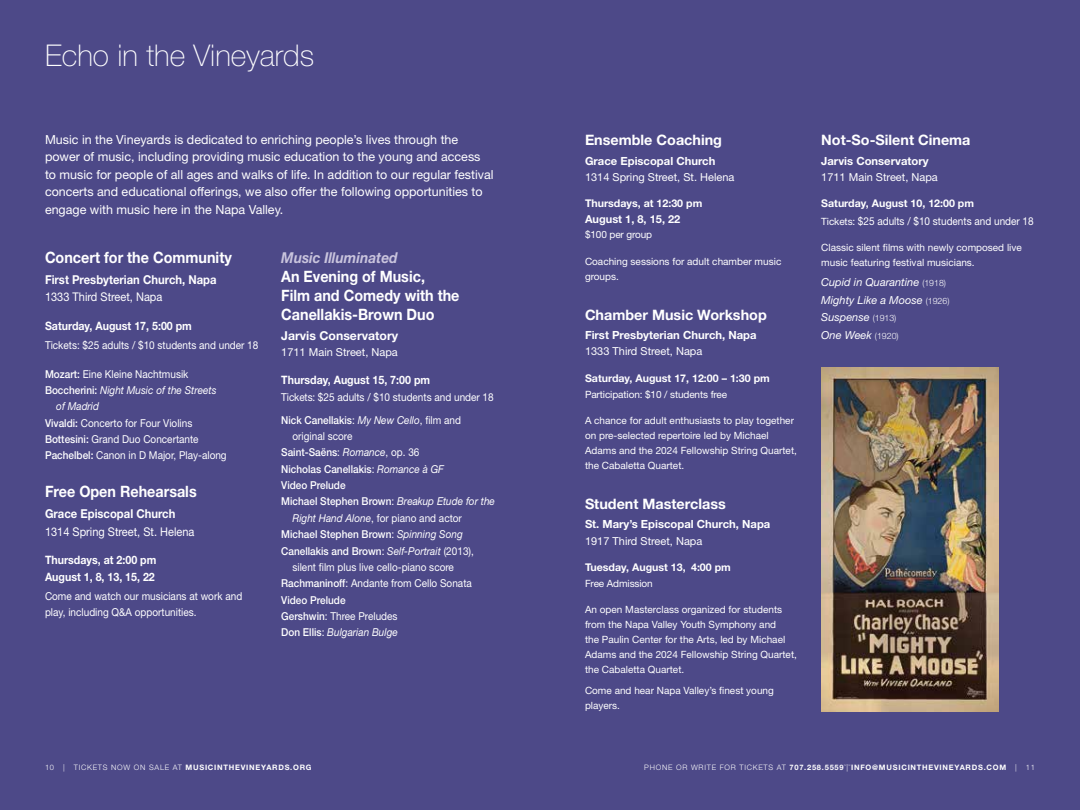
<style>
.page{position:relative;width:1080px;height:810px;background:#fff}
.page>*{position:absolute;margin:0;border:0;box-sizing:border-box;transform-origin:0 0}
.t1{font:100 30px "Helvetica Neue LT Std";color:#fff}
.t2{font:700 15.62px/19.1px "Helvetica Neue LT Std";color:#fff;scale:.92 1}
.t3{font:italic 700 15px "Helvetica Neue LT Std";color:#c9c4dd;scale:.92 1}
.t4{font:700 14.38px "Helvetica Neue LT Std";color:#fff}
.t5{font:12.5px/17.5px "Helvetica Neue LT Std";color:#fff}
.t6{font:700 12.25px "Helvetica Neue LT Std";color:#fff;scale:.92 1}
.t7{font:700 12.25px "Helvetica Neue LT Std";color:#fff}
.t8{font:12px "Helvetica Neue LT Std";color:#fff;scale:.92 1}
.t9{font:700 11.62px/16.4px "Helvetica Neue LT Std";color:#fff;scale:.92 1}
.t10{font:700 11.25px "Helvetica Neue LT Std";color:#fff}
.t11{font:11px "Helvetica Neue LT Std";color:#fff}
.t12{font:italic 11px/17.5px "Helvetica Neue LT Std";color:#fff}
.t13{font:700 11px "Helvetica Neue LT Std";color:#fff}
.t14{font:10.88px/16.4px "Helvetica Neue LT Std";color:#fff;scale:.92 1}
.t15{font:500 10.88px "Helvetica Neue LT Std";color:#fff;scale:.92 1}
.t16{font:italic 10.88px "Helvetica Neue LT Std";color:#fff;scale:.92 1}
.t17{font:700 10.62px "Helvetica Neue LT Std";color:#fff}
.t18{font:10px/15px "Helvetica Neue LT Std";color:#fff}
.t19{font:700 7.5px "Helvetica Neue LT Std";letter-spacing:.1em;color:#fff}
.s1{font-weight:500}
.s2{font-weight:500;font-style:normal}
.s3{font-style:italic}
.s4{font-weight:400}
.s5{font-weight:400;font-style:italic}
.s6{font-style:normal}
.s7{font-weight:300}
.s8{font-size:10px}
.s9{font-weight:300;font-style:normal;font-size:8.75px}
</style>
<div class="page">
<div style="left:0;top:0;width:540px;height:810px;background:#4d4988"></div>
<div style="left:540px;top:0;width:540px;height:810px;background:#4d4988"></div>
<img style="left:821px;top:368px;width:177px;height:344px">
<h1 class="t1" style="left:45px;top:39px;width:271px">Echo in the Vineyards</h1>
<p class="t5" style="left:45px;top:130px;width:450px">Music in the Vineyards is dedicated to enriching people’s lives through the power of music, including providing music education to the young and access to music for people of all ages and walks of life. In addition to our regular festival concerts and educational offerings, we also offer the following opportunities to engage with music here in the Napa Valley.</p>
<p class="t2" style="left:45px;top:247px;width:205px">Concert for the Community</p>
<p class="t6" style="left:45px;top:272px;width:188px">First Presbyterian Church, Napa</p>
<p class="t8" style="left:45px;top:290px;width:129px">1333 Third Street, Napa</p>
<p class="t9" style="left:45px;top:317px;width:161px">Saturday, August 17, 5:00 pm</p>
<p class="t14" style="left:45px;top:337px;width:233px">Tickets: $25 adults / $10 students and under 18</p>
<p class="t14" style="left:45px;top:365px;width:157px"><span class="s1">Mozart:</span> Eine Kleine Nachtmusik</p>
<p class="t16" style="left:45px;top:383px;width:188px"><span class="s2">Boccherini:</span> Night Music of the Streets</p>
<p class="t16" style="left:56px;top:400px;width:48px">of Madrid</p>
<p class="t14" style="left:45px;top:414px;width:162px"><span class="s1">Vivaldi:</span> Concerto for Four Violins</p>
<p class="t14" style="left:45px;top:431px;width:169px"><span class="s1">Bottesini:</span> Grand Duo Concertante</p>
<p class="t14" style="left:45px;top:447px;width:199px"><span class="s1">Pachelbel:</span> Canon in D Major, Play-along</p>
<p class="t2" style="left:45px;top:481px;width:166px">Free Open Rehearsals</p>
<p class="t6" style="left:45px;top:506px;width:143px">Grace Episcopal Church</p>
<p class="t8" style="left:45px;top:524px;width:164px">1314 Spring Street, St. Helena</p>
<p class="t9" style="left:45px;top:552px;width:123px">Thursdays, at 2:00 pm<br>August 1, 8, 13, 15, 22</p>
<p class="t14" style="left:45px;top:587px;width:216px">Come and watch our musicians at work and play, including Q&amp;A opportunities.</p>
<p class="t3" style="left:281px;top:248px;width:128px">Music Illuminated</p>
<p class="t2" style="left:281px;top:266px;width:195px">An Evening of Music,<br>Film and Comedy with the<br>Canellakis-Brown Duo</p>
<p class="t7" style="left:281px;top:328px;width:118px">Jarvis Conservatory</p>
<p class="t11" style="left:281px;top:345px;width:118px">1711 Main Street, Napa</p>
<p class="t9" style="left:281px;top:371px;width:163px">Thursday, August 15, 7:00 pm</p>
<p class="t14" style="left:281px;top:386px;width:233px;line-height:22.5px">Tickets: $25 adults / $10 students and under 18<br><span class="s1">Nick Canellakis</span>: <span class="s3">My New Cello</span>, film and</p>
<p class="t14" style="left:292px;top:428px;width:67px">original score</p>
<p class="t15" style="left:281px;top:446px;width:152px">Saint-Saëns<span class="s4">:</span> <span class="s5">Romance</span><span class="s4">, op. 36</span></p>
<p class="t15" style="left:281px;top:462px;width:178px">Nicholas Canellakis<span class="s4">:</span> <span class="s5">Romance à GF</span></p>
<p class="t15" style="left:281px;top:479px;width:72px">Video Prelude</p>
<p class="t15" style="left:281px;top:495px;width:234px">Michael Stephen Brown<span class="s4">:</span> <span class="s5">Breakup Etude for the</span></p>
<p class="t14" style="left:292px;top:510px;width:186px"><span class="s3">Right Hand Alone</span>, for piano and actor</p>
<p class="t15" style="left:281px;top:528px;width:199px">Michael Stephen Brown<span class="s4">:</span> <span class="s5">Spinning Song</span></p>
<p class="t15" style="left:281px;top:544px;width:211px">Canellakis and Brown<span class="s4">:</span> <span class="s5">Self-Portrait</span> <span class="s4">(2013),</span></p>
<p class="t14" style="left:292px;top:559px;width:177px">silent film plus live cello-piano score</p>
<p class="t14" style="left:281px;top:575px;width:209px"><span class="s1">Rachmaninoff</span>: Andante from Cello Sonata</p>
<p class="t15" style="left:281px;top:593px;width:72px">Video Prelude</p>
<p class="t14" style="left:281px;top:608px;width:128px"><span class="s1">Gershwin</span>: Three Preludes</p>
<p class="t16" style="left:281px;top:626px;width:128px"><span class="s2">Don Ellis</span><span class="s6">:</span> Bulgarian Bulge</p>
<p class="t19" style="left:45px;top:763px;width:268px"><span class="s7">10 | TICKETS NOW ON SALE AT</span> MUSICINTHEVINEYARDS.ORG</p>
<p class="t4" style="left:585px;top:131px;width:139px">Ensemble Coaching</p>
<p class="t10" style="left:585px;top:154px;width:132px">Grace Episcopal Church</p>
<p class="t11" style="left:585px;top:170px;width:151px">1314 Spring Street, St. Helena</p>
<p class="t17" style="left:585px;top:197px;width:119px">Thursdays, at 12:30 pm</p>
<p class="t13" style="left:585px;top:213px;width:97px">August 1, 8, 15, 22</p>
<p class="t18" style="left:585px;top:227px;width:69px">$100 per group</p>
<p class="t18" style="left:585px;top:253px;width:198px">Coaching sessions for adult chamber music groups.</p>
<p class="t4" style="left:585px;top:306px;width:183px">Chamber Music Workshop</p>
<p class="t10" style="left:585px;top:328px;width:173px">First Presbyterian Church, Napa</p>
<p class="t11" style="left:585px;top:345px;width:119px">1333 Third Street, Napa</p>
<p class="t17" style="left:585px;top:371px;width:186px">Saturday, August 17, 12:00 – 1:30 pm</p>
<p class="t18" style="left:585px;top:386px;width:144px">Participation: $10 / students free</p>
<p class="t18" style="left:585px;top:413px;width:213px">A chance for adult enthusiasts to play together on pre-selected repertoire led by Michael Adams and the 2024 Fellowship String Quartet, the Cabaletta Quartet.</p>
<p class="t4" style="left:585px;top:495px;width:142px">Student Masterclass</p>
<p class="t10" style="left:585px;top:517px;width:187px">St. Mary’s Episcopal Church, Napa</p>
<p class="t11" style="left:585px;top:534px;width:119px">1917 Third Street, Napa</p>
<p class="t17" style="left:585px;top:561px;width:147px">Tuesday, August 13, 4:00 pm</p>
<p class="t18" style="left:585px;top:576px;width:69px">Free Admission</p>
<p class="t18" style="left:585px;top:602px;width:213px">An open Masterclass organized for students from the Napa Valley Youth Symphony and<br>the Paulin Center for the Arts, led by Michael Adams and the 2024 Fellowship String Quartet, the Cabaletta Quartet.</p>
<p class="t18" style="left:585px;top:683px;width:190px">Come and hear Napa Valley’s finest young players.</p>
<p class="t4" style="left:821px;top:131px;width:151px">Not-So-Silent Cinema</p>
<p class="t10" style="left:821px;top:154px;width:109px">Jarvis Conservatory</p>
<p class="t11" style="left:821px;top:170px;width:118px">1711 Main Street, Napa</p>
<p class="t17" style="left:821px;top:197px;width:154px">Saturday, August 10, 12:00 pm</p>
<p class="t14" style="left:821px;top:212px;width:233px"><span class="s8">Tickets:</span> $25 adults / $10 students and under 18</p>
<p class="t18" style="left:821px;top:240px;width:202px">Classic silent films with newly composed live music featuring festival musicians.</p>
<p class="t12" style="left:821px;top:274px;width:130px">Cupid in Quarantine <span class="s9">(1918)<br></span>Mighty Like a Moose <span class="s9">(1926)<br></span>Suspense <span class="s9">(1913)<br></span>One Week <span class="s9">(1920)</span></p>
<p class="t19" style="left:644px;top:763px;width:392px"><span class="s7">PHONE OR WRITE FOR TICKETS AT</span> 707.258.5559<span class="s7">˜|˜</span>INFO@MUSICINTHEVINEYARDS.COM <span class="s7">| 11</span></p>
</div>
